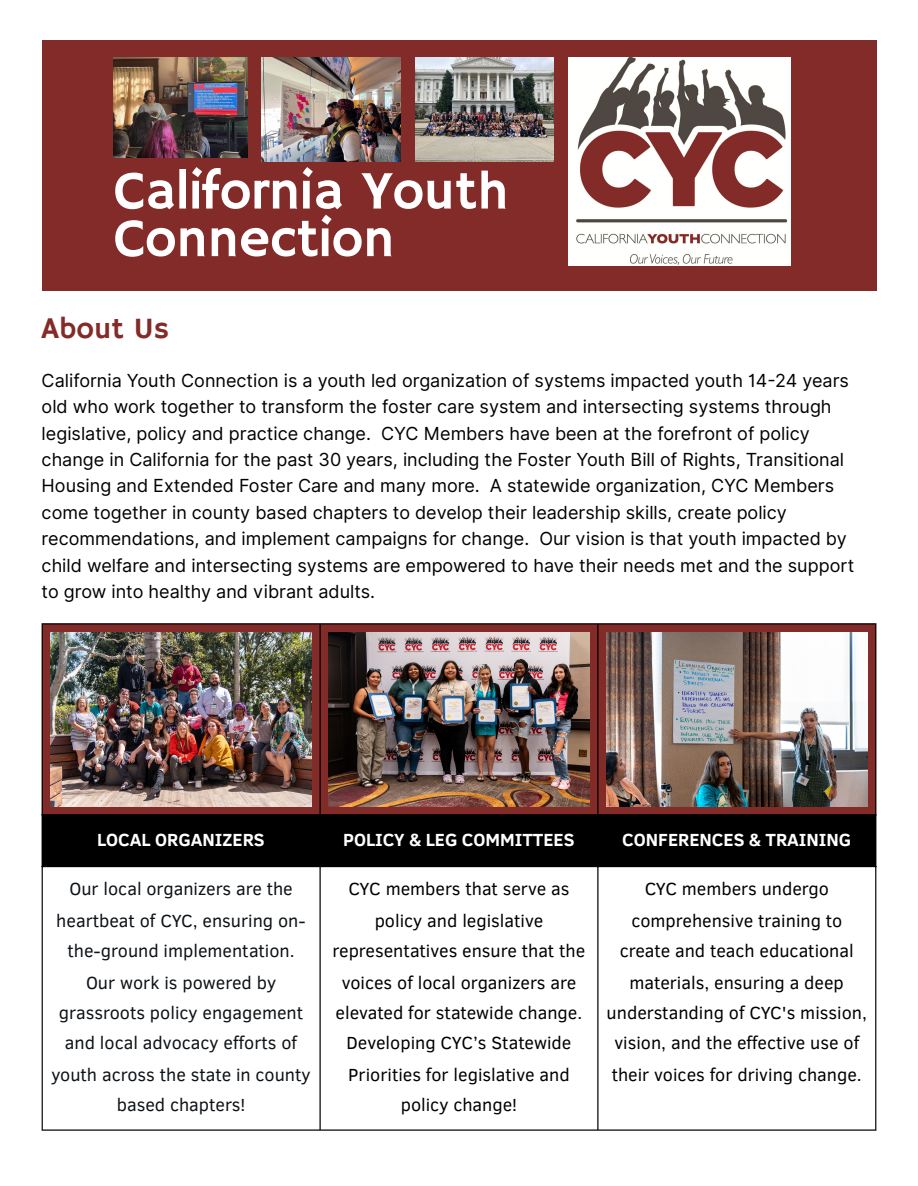
<style>
.page{position:relative;width:918px;height:1186px;background:#fff}
.page>*{position:absolute;margin:0;border:0;box-sizing:border-box;transform-origin:0 0}
.t1{font:54.3px/47.5px "Hammersmith One";letter-spacing:-.01em;color:#fff}
.t2{font:30px "Hammersmith One";color:#832b29}
.t3{font:18px/26.2px "Inter";color:#000}
.t4{font:18px/30.9px "Clear Sans";color:#000;text-align:center}
.t5{font:18px/30.9px "Clear Sans";color:#0d1216;text-align:center}
.t6{font:700 18px "Clear Sans";color:#fff}
</style>
<div class="page">
<div style="left:42px;top:40px;width:834px;height:251px;background:#832b29"></div>
<img style="left:568px;top:57px;width:223px;height:209px">
<img style="left:114px;top:57px;width:134px;height:101px">
<img style="left:262px;top:57px;width:138px;height:104px">
<img style="left:415px;top:57px;width:138px;height:104px">
<svg style="left:43px;top:624px;width:832px;height:190px;background:#7f2b29"></svg>
<div style="left:43px;top:815px;width:832px;height:51px;background:#000"></div>
<img style="left:51px;top:632px;width:261px;height:175px">
<img style="left:329px;top:632px;width:261px;height:175px">
<img style="left:606px;top:632px;width:261px;height:175px">
<hr style="left:42px;top:624px;width:1px;height:505px;background:#000">
<hr style="left:320px;top:624px;width:1px;height:505px;background:#000">
<hr style="left:597px;top:624px;width:2px;height:505px;background:#000">
<hr style="left:875px;top:624px;width:1px;height:505px;background:#000">
<hr style="left:42px;top:623px;width:834px;height:1px;background:#000">
<hr style="left:42px;top:814px;width:834px;height:1px;background:#000">
<hr style="left:42px;top:866px;width:834px;height:1px;background:#000">
<hr style="left:42px;top:1129px;width:834px;height:1px;background:#000">
<p class="t1" style="left:114px;top:170px;width:396px">California Youth<br>Connection</p>
<h1 class="t2" style="left:42px;top:311px;width:129px">About Us</h1>
<p class="t3" style="left:42px;top:367px;width:814px">California Youth Connection is a youth led organization of systems impacted youth 14-24 years old who work together to transform the foster care system and intersecting systems through legislative, policy and practice change. CYC Members have been at the forefront of policy change in California for the past 30 years, including the Foster Youth Bill of Rights, Transitional Housing and Extended Foster Care and many more. A statewide organization, CYC Members come together in county based chapters to develop their leadership skills, create policy recommendations, and implement campaigns for change. Our vision is that youth impacted by child welfare and intersecting systems are empowered to have their needs met and the support to grow into healthy and vibrant adults.</p>
<p class="t6" style="left:97px;top:826px;width:169px">LOCAL ORGANIZERS</p>
<p class="t6" style="left:343px;top:826px;width:233px">POLICY &amp; LEG COMMITTEES</p>
<p class="t6" style="left:622px;top:826px;width:231px">CONFERENCES &amp; TRAINING</p>
<p class="t5" style="left:51px;top:872px;width:261px">Our local organizers are the heartbeat of CYC, ensuring on&shy;the-ground implementation.<br>Our work is powered by grassroots policy engagement and local advocacy efforts of youth across the state in county based chapters!</p>
<p class="t4" style="left:333px;top:872px;width:254px">CYC members that serve as policy and legislative representatives ensure that the voices of local organizers are elevated for statewide change.<br>Developing CYC’s Statewide<br>Priorities for legislative and policy change!</p>
<p class="t4" style="left:607px;top:872px;width:262px">CYC members undergo comprehensive training to create and teach educational materials, ensuring a deep understanding of CYC's mission, vision, and the effective use of their voices for driving change.</p>
</div>
